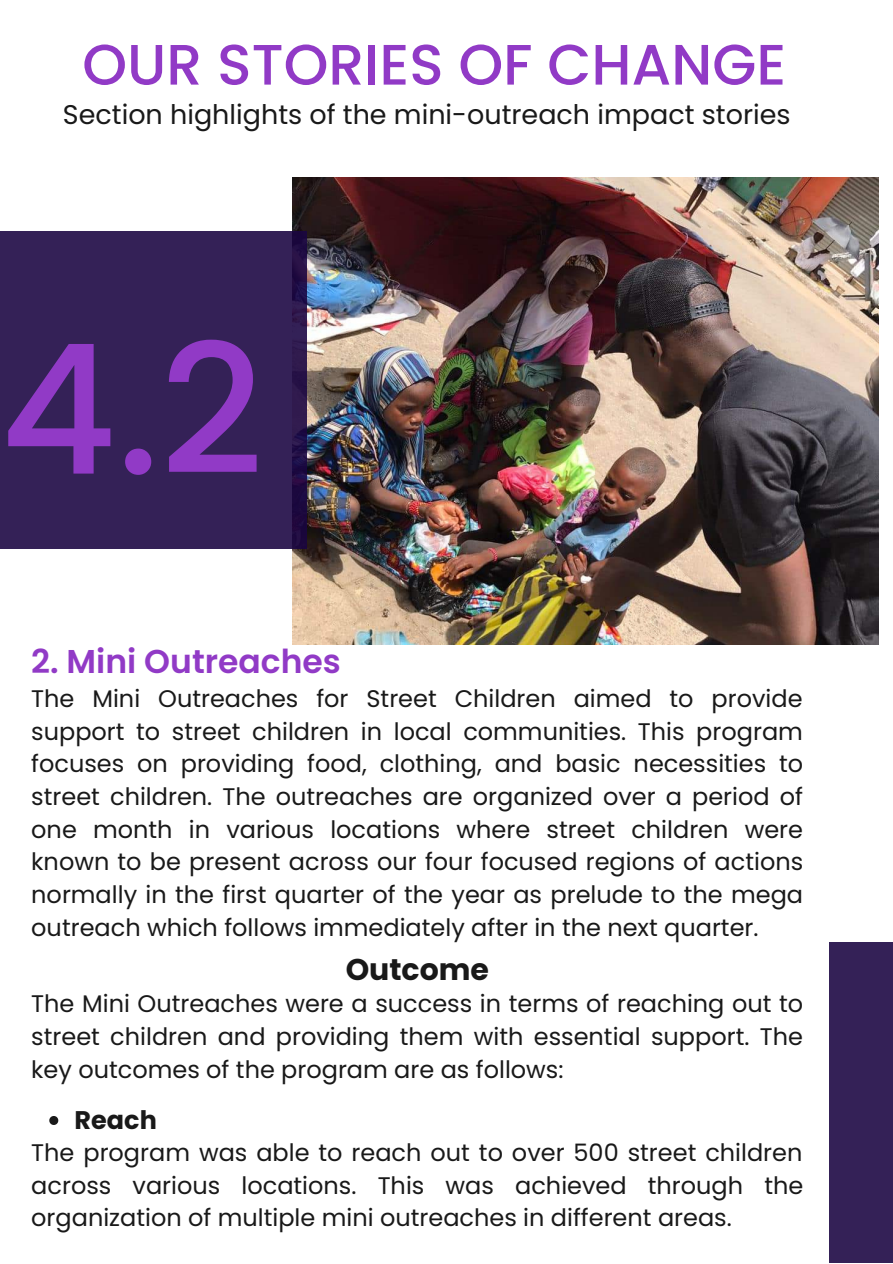
<style>
.page{position:relative;width:893px;height:1264px;background:#fff}
.page>*{position:absolute;margin:0;border:0;box-sizing:border-box;transform-origin:0 0}
.t1{font:500 180px "Poppins";color:#913ac6}
.t2{font:500 57px "Poppins";color:#913ac6}
.t3{font:600 33px "Poppins";color:#913ac6}
.t4{font:700 30px "Poppins";color:#191919}
.t5{font:27px "Poppins";color:#191919}
.t6{font:700 25.5px "Poppins";color:#191919}
.t7{font:24px/32.5px "Poppins";color:#191919;text-align:justify}
</style>
<div class="page">
<img style="left:293px;top:178px;width:585px;height:466px">
<div style="left:0;top:231px;width:306px;height:318px;background:#342157"></div>
<div style="left:828px;top:942px;width:64px;height:320px;background:#342157"></div>
<svg style="left:49px;top:1116px;width:9px;height:8px"></svg>
<h2 class="t2" style="left:82px;top:32px;width:705px">OUR STORIES OF CHANGE</h2>
<p class="t5" style="left:63px;top:99px;width:729px">Section highlights of the mini-outreach impact stories</p>
<h1 class="t1" style="left:0;top:306px;width:265px">4.2</h1>
<h3 class="t3" style="left:31px;top:642px;width:311px">2. Mini Outreaches</h3>
<p class="t7" style="left:31px;top:682px;width:773px">The Mini Outreaches for Street Children aimed to provide support to street children in local communities. This program focuses on providing food, clothing, and basic necessities to street children. The outreaches are organized over a period of one month in various locations where street children were known to be present across our four focused regions of actions normally in the first quarter of the year as prelude to the mega outreach which follows immediately after in the next quarter.</p>
<p class="t4" style="left:345px;top:952px;width:145px">Outcome</p>
<p class="t7" style="left:31px;top:987px;width:773px">The Mini Outreaches were a success in terms of reaching out to street children and providing them with essential support. The key outcomes of the program are as follows:</p>
<p class="t6" style="left:75px;top:1105px;width:84px">Reach</p>
<p class="t7" style="left:31px;top:1136px;width:773px">The program was able to reach out to over 500 street children across various locations. This was achieved through the organization of multiple mini outreaches in different areas.</p>
</div>
